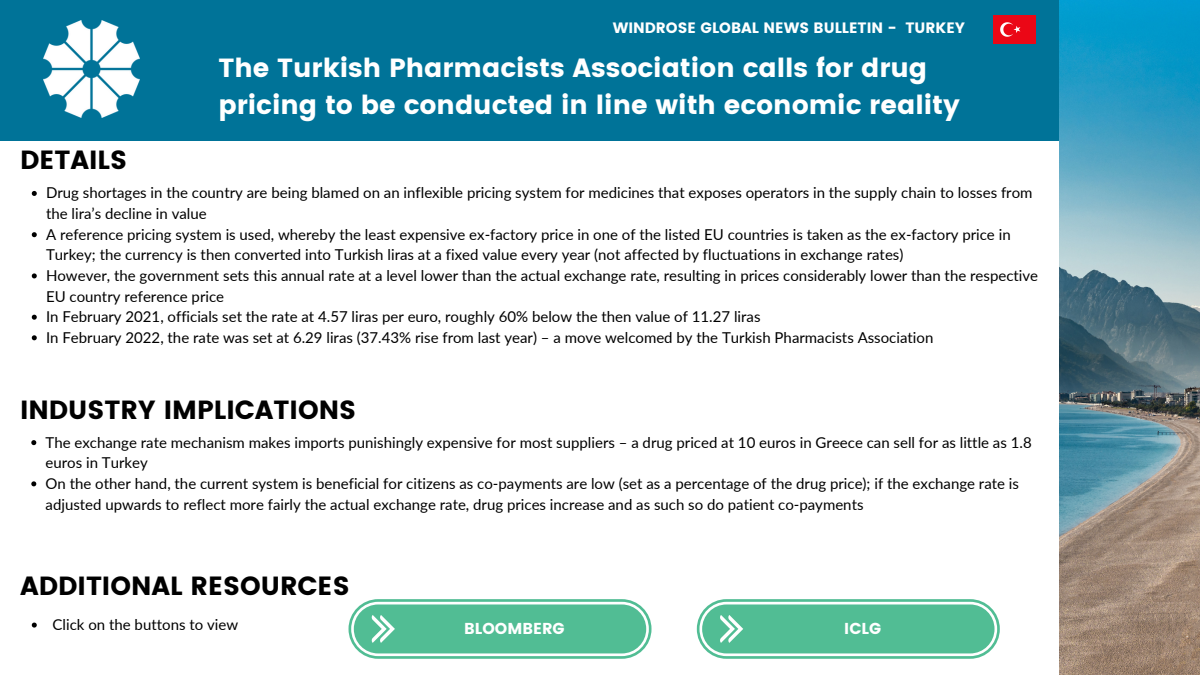
<style>
.page{position:relative;width:1200px;height:675px;background:#fff}
.page>*{position:absolute;margin:0;border:0;box-sizing:border-box;transform-origin:0 0}
.t1{font:26.2px/36.2px "Poppins";color:#fff}
.t2{font:26.2px "Poppins";color:#000}
.t3{font:15.8px "Poppins";color:#fff}
.t4{font:15px/20.6px "Lato";color:#000}
.t5{font:15px "Poppins";color:#fff}
</style>
<div class="page">
<div style="left:0;top:0;width:1200px;height:141px;background:#007398"></div>
<svg style="left:349px;top:599px;width:303px;height:60px;background:#6cc7a4"></svg>
<img style="left:43px;top:20px;width:97px;height:97px">
<img style="left:1060px;top:0;width:140px;height:675px">
<img style="left:993px;top:15px;width:43px;height:29px">
<svg style="left:32px;top:191px;width:5px;height:5px"></svg>
<svg style="left:32px;top:232px;width:5px;height:5px"></svg>
<svg style="left:32px;top:273px;width:5px;height:5px"></svg>
<svg style="left:32px;top:315px;width:5px;height:5px"></svg>
<svg style="left:32px;top:335px;width:5px;height:5px"></svg>
<svg style="left:31px;top:440px;width:5px;height:5px"></svg>
<svg style="left:31px;top:481px;width:5px;height:5px"></svg>
<svg style="left:32px;top:623px;width:5px;height:5px"></svg>
<svg style="left:697px;top:599px;width:303px;height:60px;background:#6cc7a4"></svg>
<p class="t2" style="left:20px;top:145px;width:109px">DETAILS</p>
<p class="t5" style="left:613px;top:19px;width:354px">WINDROSE GLOBAL NEWS BULLETIN - TURKEY</p>
<p class="t1" style="left:218px;top:50px;width:743px">The Turkish Pharmacists Association calls for drug pricing to be conducted in line with economic reality</p>
<p class="t4" style="left:46px;top:182px;width:988px">Drug shortages in the country are being blamed on an inflexible pricing system for medicines that exposes operators in the supply chain to losses from the lira’s decline in value</p>
<p class="t4" style="left:46px;top:224px;width:966px">A reference pricing system is used, whereby the least expensive ex-factory price in one of the listed EU countries is taken as the ex-factory price in<br>Turkey; the currency is then converted into Turkish liras at a fixed value every year (not affected by fluctuations in exchange rates)</p>
<p class="t4" style="left:46px;top:265px;width:994px">However, the government sets this annual rate at a level lower than the actual exchange rate, resulting in prices considerably lower than the respective<br>EU country reference price</p>
<p class="t4" style="left:46px;top:306px;width:716px">In February 2021, officials set the rate at 4.57 liras per euro, roughly 60% below the then value of 11.27 liras</p>
<p class="t4" style="left:46px;top:327px;width:889px">In February 2022, the rate was set at 6.29 liras (37.43% rise from last year) – a move welcomed by the Turkish Pharmacists Association</p>
<p class="t2" style="left:20px;top:394px;width:338px">INDUSTRY IMPLICATIONS</p>
<p class="t4" style="left:46px;top:432px;width:988px">The exchange rate mechanism makes imports punishingly expensive for most suppliers – a drug priced at 10 euros in Greece can sell for as little as 1.8 euros in Turkey</p>
<p class="t4" style="left:46px;top:473px;width:975px">On the other hand, the current system is beneficial for citizens as co-payments are low (set as a percentage of the drug price); if the exchange rate is adjusted upwards to reflect more fairly the actual exchange rate, drug prices increase and as such so do patient co-payments</p>
<p class="t2" style="left:20px;top:571px;width:331px">ADDITIONAL RESOURCES</p>
<p class="t4" style="left:53px;top:614px;width:187px">Click on the buttons to view</p>
<p class="t3" style="left:464px;top:619px;width:102px">BLOOMBERG</p>
<p class="t3" style="left:844px;top:619px;width:38px">ICLG</p>
</div>
